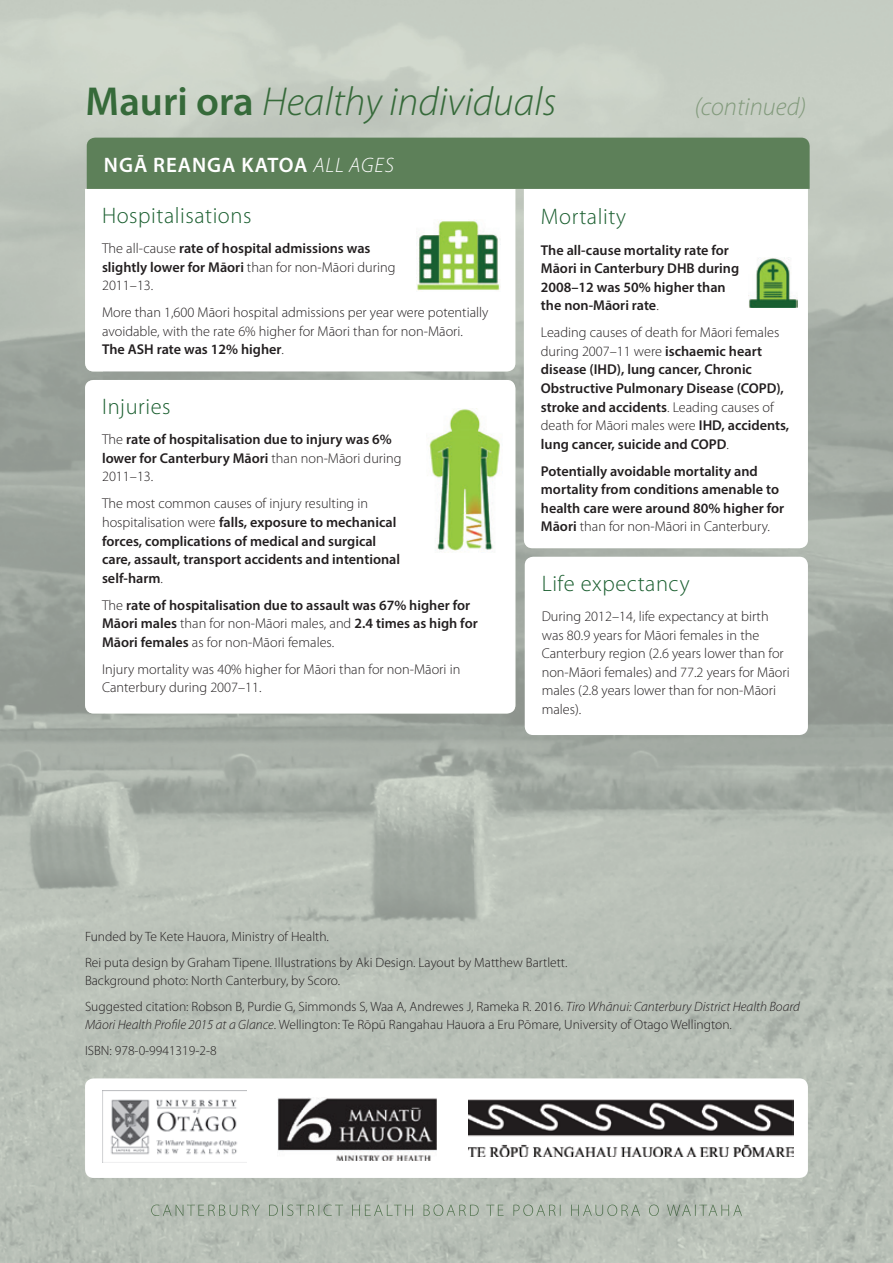
<style>
.page{position:relative;width:893px;height:1263px;background:#fff}
.page>*{position:absolute;margin:0;border:0;box-sizing:border-box;transform-origin:0 0}
.t1{font:italic 300 40.65px "Myriad Pro";color:#366a3a}
.t2{font:italic 300 25.5px "Myriad Pro";color:#829a7c}
.t3{font:300 22.5px "Myriad Pro";letter-spacing:.025em;color:#1b5f30}
.t4{font:600 21px "Myriad Pro";letter-spacing:.045em;color:#fff}
.t5{font:600 14.25px/18.6px "Myriad Pro";color:#231f20}
.t6{font:300 14.25px/18.6px "Myriad Pro";color:#231f20}
.t7{font:300 13.5px/26.1px "Myriad Pro";color:#231f20}
.s1{font-weight:600;font-style:normal}
.s2{font-weight:300;font-style:italic}
.s3{font-weight:300}
.s4{font-weight:600}
.s5{font-style:italic}
</style>
<div class="page">
<img style="left:474px;top:209px;width:50px;height:1054px">
<img style="left:151px;top:1204px;width:591px;height:12px">
<div style="left:85px;top:1078px;width:723px;height:100px;background:#fff;border-radius:9px"></div>
<img style="left:468px;top:1100px;width:325px;height:57px">
<img style="left:278px;top:1098px;width:158px;height:62px">
<img style="left:102px;top:1090px;width:144px;height:72px">
<div style="left:85px;top:380px;width:430px;height:333px;background:#fff;border-radius:9px"></div>
<svg style="left:85px;top:209px;width:430px;height:162px"></svg>
<div style="left:87px;top:138px;width:723px;height:51px;background:#5d8059"></div>
<img style="left:417px;top:220px;width:83px;height:72px">
<img style="left:748px;top:257px;width:50px;height:51px">
<img style="left:429px;top:408px;width:71px;height:143px">
<h1 class="t1" style="left:86px;top:80px;width:472px"><span class="s1">Mauri ora</span> Healthy individuals</h1>
<h2 class="t2" style="left:694px;top:93px;width:113px">(continued)</h2>
<h3 class="t4" style="left:104px;top:151px;width:291px">NGĀ REANGA KATOA <span class="s2">ALL AGES</span></h3>
<h3 class="t3" style="left:102px;top:203px;width:151px">Hospitalisations</h3>
<p class="t5" style="left:102px;top:239px;width:295px"><span class="s3">The all-cause</span> rate of hospital admissions was slightly lower for Māori <span class="s3">than for non-Māori during<br>2011–13.</span></p>
<p class="t6" style="left:102px;top:304px;width:388px">More than 1,600 Māori hospital admissions per year were potentially avoidable, with the rate 6% higher for Māori than for non-Māori.<br><span class="s4">The ASH rate was 12% higher</span>.</p>
<h3 class="t3" style="left:102px;top:394px;width:70px">Injuries</h3>
<p class="t5" style="left:102px;top:430px;width:301px"><span class="s3">The</span> rate of hospitalisation due to injury was 6% lower for Canterbury Māori <span class="s3">than non-Māori during<br>2011–13.</span></p>
<p class="t5" style="left:102px;top:494px;width:300px"><span class="s3">The most common causes of injury resulting in hospitalisation were</span> falls, exposure to mechanical forces, complications of medical and surgical care, assault, transport accidents and intentional self-harm<span class="s3">.</span></p>
<p class="t5" style="left:102px;top:595px;width:377px"><span class="s3">The</span> rate of hospitalisation due to assault was 67% higher for<br>Māori males <span class="s3">than for non-Māori males, and</span> 2.4 times as high for<br>Māori females <span class="s3">as for non-Māori females.</span></p>
<p class="t6" style="left:102px;top:660px;width:360px">Injury mortality was 40% higher for Māori than for non-Māori in<br>Canterbury during 2007–11.</p>
<h3 class="t3" style="left:541px;top:204px;width:87px">Mortality</h3>
<p class="t5" style="left:541px;top:240px;width:200px">The all-cause mortality rate for<br>Māori in Canterbury DHB during<br>2008–12 was 50% higher than the non-Māori rate<span class="s3">.</span></p>
<p class="t5" style="left:541px;top:323px;width:250px"><span class="s3">Leading causes of death for Māori females during 2007–11 were</span> ischaemic heart disease (IHD), lung cancer, Chronic Obstructive Pulmonary Disease (COPD), stroke and accidents<span class="s3">. Leading causes of death for Māori males were</span> IHD, accidents, lung cancer, suicide and COPD<span class="s3">.</span></p>
<p class="t5" style="left:541px;top:461px;width:245px">Potentially avoidable mortality and mortality from conditions amenable to health care were around 80% higher for Māori <span class="s3">than for non-Māori in Canterbury.</span></p>
<h3 class="t3" style="left:542px;top:571px;width:149px">Life expectancy</h3>
<p class="t6" style="left:542px;top:607px;width:250px">During 2012–14, life expectancy at birth was 80.9 years for Māori females in the Canterbury region (2.6 years lower than for non-Māori females) and 77.2 years for Māori males (2.8 years lower than for non-Māori males).</p>
<p class="t7" style="left:85px;top:924px;width:484px">Funded by Te Kete Hauora, Ministry of Health.<br>Rei puta design by Graham Tipene. Illustrations by Aki Design. Layout by Matthew Bartlett.</p>
<p class="t7" style="left:85px;top:968px;width:716px">Background photo: North Canterbury, by Scoro.<br>Suggested citation: Robson B, Purdie G, Simmonds S, Waa A, Andrewes J, Rameka R. 2016. <span class="s5">Tiro Whānui: Canterbury District Health Board</span></p>
<p class="t7" style="left:85px;top:1011px;width:648px"><span class="s5">Māori Health Profile 2015 at a Glance</span>. Wellington: Te Rōpū Rangahau Hauora a Eru Pōmare, University of Otago Wellington.<br>ISBN: 978-0-9941319-2-8</p>
</div>
